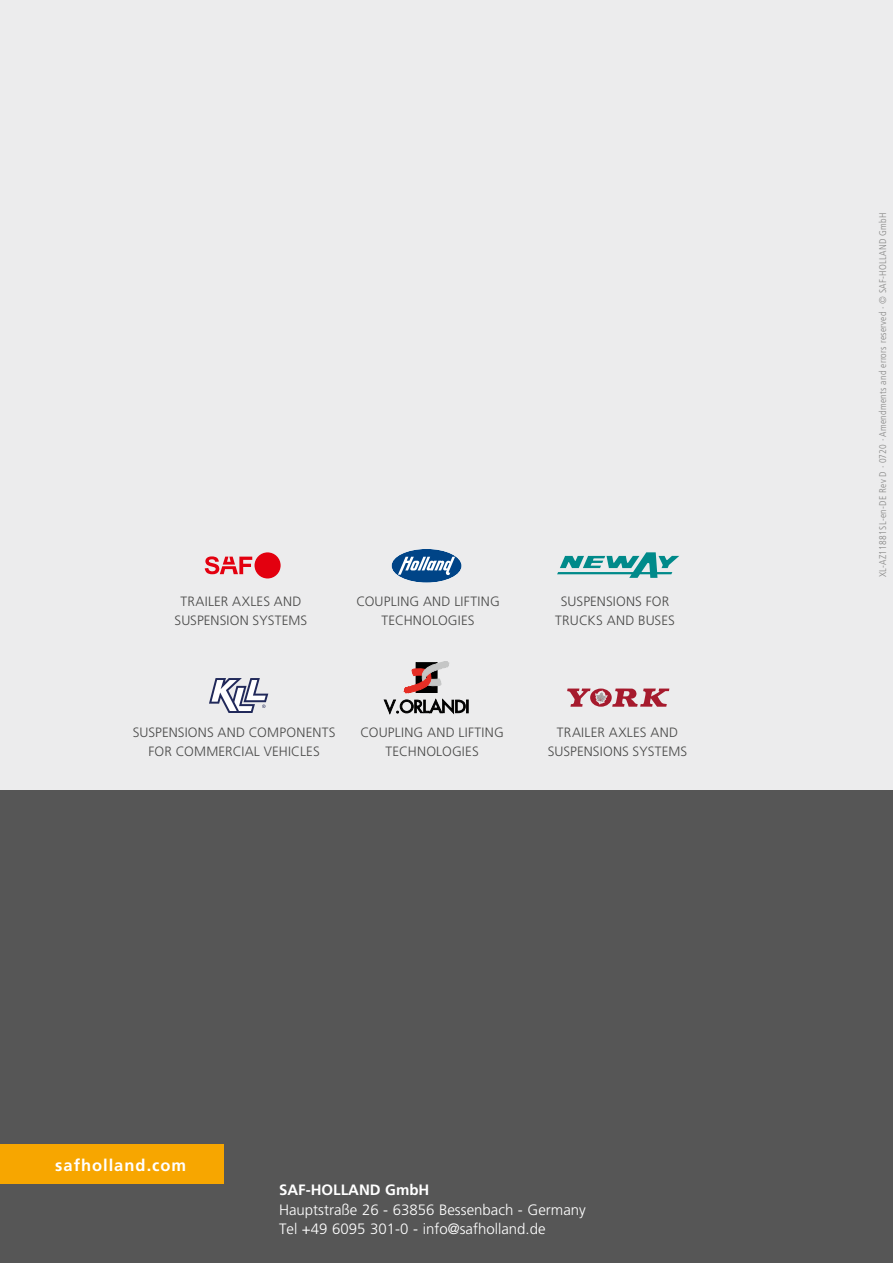
<style>
.page{position:relative;width:893px;height:1263px;background:#ececed}
.page>*{position:absolute;margin:0;border:0;box-sizing:border-box;transform-origin:0 0}
.t1{font:700 16.5px "Frutiger";letter-spacing:.06em;color:#fff}
.t2{font:300 15px/19.5px "Frutiger";color:#fff}
.t3{font:700 15px "Frutiger";color:#fff}
.t4{font:300 13.5px/18.8px "Frutiger";letter-spacing:.015em;color:#494948;text-align:center}
.t5{font:300 condensed 9.75px "Frutiger";letter-spacing:.025em;color:#878786}
</style>
<div class="page">
<div style="left:0;top:791px;width:893px;height:472px;background:#565656"></div>
<div style="left:0;top:1144px;width:223px;height:40px;background:#f7a600"></div>
<div style="left:255px;top:552px;width:26px;height:26px;background:#e3000f;border-radius:50%"></div>
<svg style="left:205px;top:556px;width:47px;height:18px"></svg>
<svg style="left:392px;top:549px;width:70px;height:34px"></svg>
<svg style="left:557px;top:552px;width:122px;height:26px"></svg>
<svg style="left:209px;top:678px;width:59px;height:35px"></svg>
<svg style="left:567px;top:688px;width:102px;height:19px"></svg>
<svg style="left:384px;top:661px;width:84px;height:53px"></svg>
<p class="t4" style="left:175px;top:592px;width:134px">TRAILER AXLES AND<br>SUSPENSION SYSTEMS</p>
<p class="t4" style="left:356px;top:592px;width:145px">COUPLING AND LIFTING<br>TECHNOLOGIES</p>
<p class="t4" style="left:555px;top:592px;width:121px">SUSPENSIONS FOR<br>TRUCKS AND BUSES</p>
<p class="t4" style="left:133px;top:723px;width:204px">SUSPENSIONS AND COMPONENTS<br>FOR COMMERCIAL VEHICLES</p>
<p class="t4" style="left:548px;top:723px;width:141px">TRAILER AXLES AND<br>SUSPENSIONS SYSTEMS</p>
<p class="t4" style="left:360px;top:723px;width:145px">COUPLING AND LIFTING<br>TECHNOLOGIES</p>
<p class="t1" style="left:55px;top:1155px;width:133px">safholland.com</p>
<p class="t3" style="left:279px;top:1181px;width:152px">SAF-HOLLAND GmbH</p>
<p class="t2" style="left:279px;top:1200px;width:308px">Hauptstraße 26 - 63856 Bessenbach - Germany<br>Tel +49 6095 301-0 - info@safholland.de</p>
<p class="t5" style="left:877px;top:577px;width:366px;rotate:-90deg">XL-AZ11881SL-en-DE Rev D · 0720 · Amendments and errors reserved · © SAF-HOLLAND GmbH</p>
</div>
